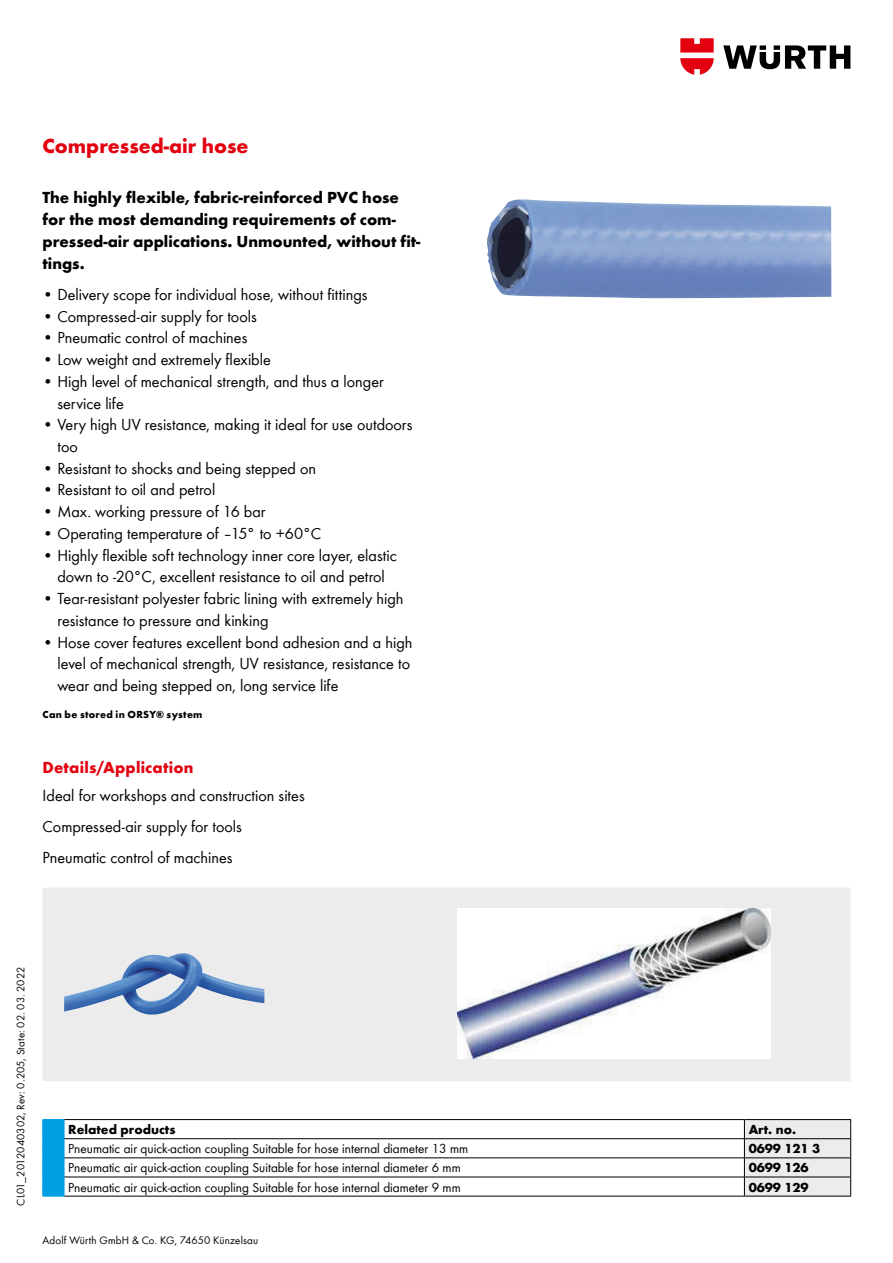
<style>
.page{position:relative;width:893px;height:1263px;background:#fff}
.page>*{position:absolute;margin:0;border:0;box-sizing:border-box;transform-origin:0 0}
.t1{font:700 21px "Wuerth Global";color:#e3000f}
.t2{font:16.5px/21.8px "Wuerth Global";color:#000}
.t3{font:700 16.5px/21.8px "Wuerth Global";color:#000}
.t4{font:700 16.5px "Wuerth Global";letter-spacing:.01em;color:#e3000f}
.t5{font:13.5px "Wuerth Global";color:#000}
.t6{font:700 13.5px "Wuerth Global";color:#000}
.t7{font:11.25px "Wuerth Global";letter-spacing:.01em;color:#000}
.t8{font:700 10.5px "Wuerth Global";letter-spacing:.025em;color:#000}
</style>
<div class="page">
<svg style="left:723px;top:45px;width:127px;height:24px"></svg>
<svg style="left:680px;top:38px;width:34px;height:37px"></svg>
<hr style="left:64px;top:1119px;width:680px;height:1px;background:#000">
<hr style="left:64px;top:1138px;width:680px;height:1px;background:#000">
<hr style="left:64px;top:1157px;width:680px;height:1px;background:#000">
<hr style="left:64px;top:1177px;width:680px;height:1px;background:#000">
<svg style="left:744px;top:1119px;width:107px;height:77px;background:#dbdbdb"></svg>
<div style="left:43px;top:1119px;width:22px;height:78px;background:#009ee3"></div>
<hr style="left:64px;top:1196px;width:680px;height:1px;background:#000">
<hr style="left:744px;top:1196px;width:107px;height:1px;background:#000">
<div style="left:43px;top:888px;width:807px;height:193px;background:#ececed"></div>
<img style="left:64px;top:953px;width:200px;height:61px">
<img style="left:457px;top:909px;width:314px;height:150px">
<img style="left:487px;top:199px;width:344px;height:99px">
<p class="t1" style="left:43px;top:134px;width:208px">Compressed-air hose</p>
<p class="t3" style="left:43px;top:187px;width:379px">The highly flexible, fabric-reinforced PVC hose for the most demanding requirements of com&shy;pressed-air applications. Unmounted, without fit&shy;tings.</p>
<p class="t2" style="left:43px;top:283px;width:327px">• Delivery scope for individual hose, without fittings</p>
<p class="t2" style="left:43px;top:305px;width:216px">• Compressed-air supply for tools</p>
<p class="t2" style="left:43px;top:327px;width:206px">• Pneumatic control of machines</p>
<p class="t2" style="left:43px;top:348px;width:230px">• Low weight and extremely flexible</p>
<p class="t2" style="left:57px;top:370px;width:328px;text-indent:-15px">• High level of mechanical strength, and thus a longer service life</p>
<p class="t2" style="left:57px;top:414px;width:357px;text-indent:-15px">• Very high UV resistance, making it ideal for use outdoors too</p>
<p class="t2" style="left:43px;top:457px;width:275px">• Resistant to shocks and being stepped on</p>
<p class="t2" style="left:43px;top:479px;width:174px">• Resistant to oil and petrol</p>
<p class="t2" style="left:43px;top:501px;width:225px">• Max. working pressure of 16 bar</p>
<p class="t2" style="left:43px;top:522px;width:280px">• Operating temperature of –15° to +60°C</p>
<p class="t2" style="left:43px;top:544px;width:356px;text-align:center">• Highly flexible soft technology inner core layer, elastic down to -20°C, excellent resistance to oil and petrol</p>
<p class="t2" style="left:57px;top:587px;width:348px;text-indent:-15px">• Tear-resistant polyester fabric lining with extremely high resistance to pressure and kinking</p>
<p class="t2" style="left:57px;top:631px;width:356px;text-indent:-15px">• Hose cover features excellent bond adhesion and a high level of mechanical strength, UV resistance, resistance to wear and being stepped on, long service life</p>
<p class="t8" style="left:43px;top:708px;width:161px">Can be stored in ORSY® system</p>
<p class="t4" style="left:43px;top:757px;width:153px">Details/Application</p>
<p class="t2" style="left:43px;top:780px;width:264px;line-height:30.8px">Ideal for workshops and construction sites<br>Compressed-air supply for tools<br>Pneumatic control of machines</p>
<p class="t7" style="left:14px;top:1205px;width:240px;rotate:-90deg">CL01_2012040302, Rev: 0.205, State: 02. 03. 2022</p>
<p class="t6" style="left:68px;top:1121px;width:109px">Related products</p>
<p class="t6" style="left:749px;top:1121px;width:49px">Art. no.</p>
<p class="t5" style="left:68px;top:1141px;width:401px">Pneumatic air quick-action coupling Suitable for hose internal diameter 13 mm</p>
<p class="t6" style="left:749px;top:1141px;width:73px">0699 121 3</p>
<p class="t5" style="left:68px;top:1160px;width:394px">Pneumatic air quick-action coupling Suitable for hose internal diameter 6 mm</p>
<p class="t6" style="left:749px;top:1160px;width:62px">0699 126</p>
<p class="t5" style="left:68px;top:1179px;width:394px">Pneumatic air quick-action coupling Suitable for hose internal diameter 9 mm</p>
<p class="t6" style="left:749px;top:1179px;width:62px">0699 129</p>
<p class="t7" style="left:43px;top:1233px;width:217px">Adolf Würth GmbH &amp; Co. KG, 74650 Künzelsau</p>
</div>
